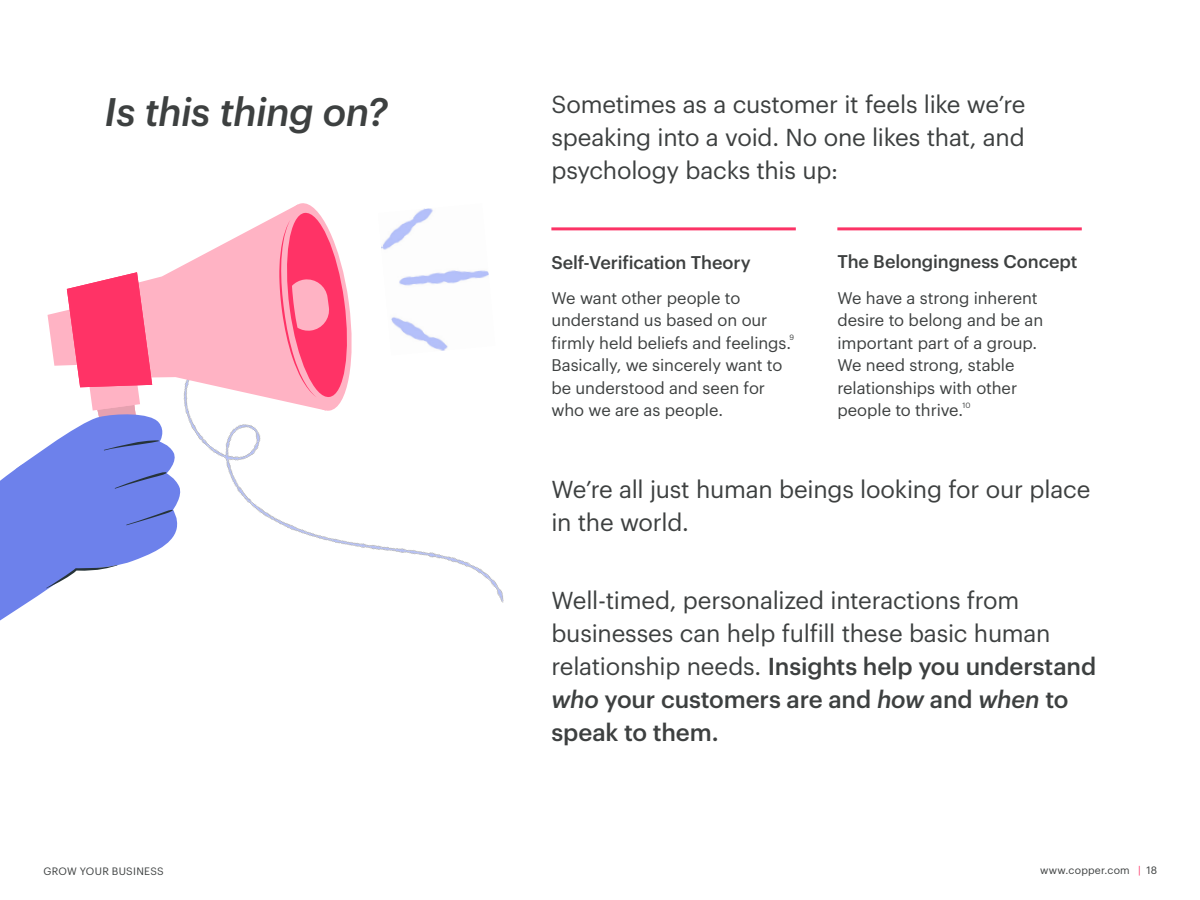
<style>
.page{position:relative;width:1200px;height:900px;background:#fff}
.page>*{position:absolute;margin:0;border:0;box-sizing:border-box;transform-origin:0 0}
.Body_2__EBook{font:italic 500 39px "Graphik";letter-spacing:-.015em;color:#3d4040}
.Body_2__EBook-2{font:24px/33px "Graphik";letter-spacing:-.01em;color:#3d4040}
.Body_2__EBook-3{font:500 18px "Graphik";letter-spacing:-.005em;color:#3d4040}
.Body_2__EBook-4{font:16.5px/22.5px "Graphik";color:#3d4040}
.t1{font:10.5px "Graphik";letter-spacing:.025em;color:#3d4040}
.t2{font:7.5px "Graphik";color:#3d4040}
.s1{font-weight:500}
.s2{font-weight:500;font-style:italic}
.s3{color:#fc3366}
</style>
<div class="page">
<img style="left:185px;top:411px;width:319px;height:192px">
<svg style="left:170px;top:217px;width:104px;height:194px;fill:#ffb3c4"></svg>
<svg style="left:274px;top:203px;width:83px;height:210px"></svg>
<svg style="left:0;top:272px;width:183px;height:349px"></svg>
<img style="left:381px;top:208px;width:108px;height:143px">
<hr style="left:551px;top:227px;width:245px;height:3px;background:#fc3366">
<hr style="left:837px;top:227px;width:245px;height:3px;background:#fc3366">
<p class="Body_2__EBook" style="left:105px;top:82px;width:285px">Is this thing on?</p>
<p class="Body_2__EBook-2" style="left:551px;top:86px;width:476px;text-align:justify">Sometimes as a customer it feels like we’re speaking into a void. No one likes that, and psychology backs this up:</p>
<p class="Body_2__EBook-3" style="left:551px;top:248px;width:201px">Self-Verification Theory</p>
<p class="Body_2__EBook-4" style="left:551px;top:285px;width:241px">We want other people to understand us based on our firmly held beliefs and feelings.<br>Basically, we sincerely want to be understood and seen for who we are as people.</p>
<p class="t2" style="left:790px;top:332px;width:6px">9</p>
<p class="Body_2__EBook-3" style="left:837px;top:248px;width:242px">The Belongingness Concept</p>
<p class="Body_2__EBook-4" style="left:837px;top:285px;width:207px">We have a strong inherent desire to belong and be an important part of a group.<br>We need strong, stable relationships with other people to thrive.</p>
<p class="t2" style="left:963px;top:400px;width:10px">10</p>
<p class="Body_2__EBook-2" style="left:551px;top:471px;width:540px">We’re all just human beings looking for our place in the world.</p>
<p class="Body_2__EBook-2" style="left:551px;top:582px;width:546px">Well-timed, personalized interactions from businesses can help fulfill these basic human relationship needs. <span class="s1">Insights help you understand </span><span class="s2">who</span> <span class="s1">your customers are and</span> <span class="s2">how</span> <span class="s1">and</span> <span class="s2">when</span> <span class="s1">to speak to them.</span></p>
<p class="t1" style="left:44px;top:863px;width:122px">GROW YOUR BUSINESS</p>
<p class="t1" style="left:1040px;top:862px;width:119px">www.copper.com <span class="s3">|</span> 18</p>
</div>
